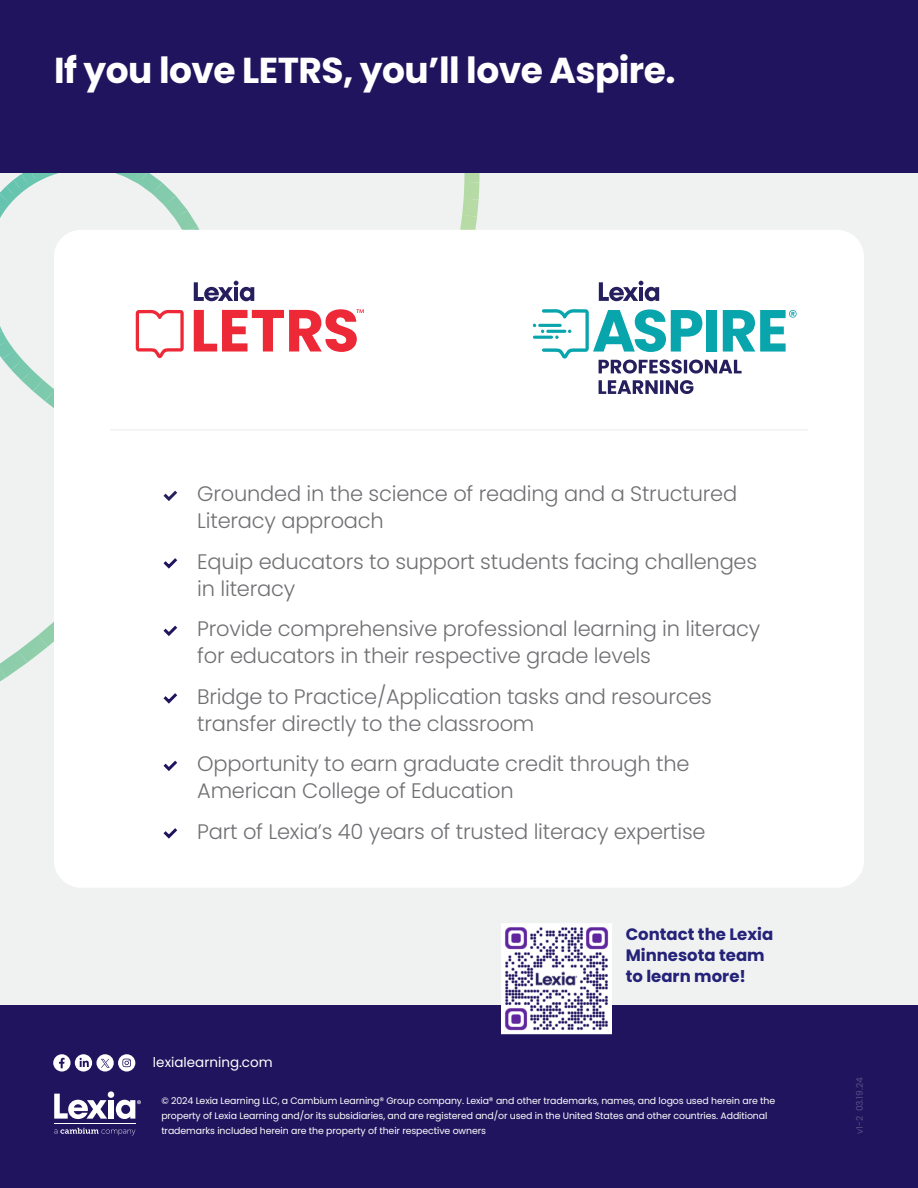
<style>
.page{position:relative;width:918px;height:1188px;background:#f0f1f1}
.page>*{position:absolute;margin:0;border:0;box-sizing:border-box;transform-origin:0 0}
.t1{font:700 36px "Poppins";letter-spacing:-.015em;color:#fff}
.t2{font:300 21px/27px "Poppins";letter-spacing:-.01em;color:#706f73}
.t3{font:700 16.5px/21px "Poppins";color:#242279}
.t4{font:13.5px "Poppins";color:#fff}
.t5{font:9.3px/15px "Poppins";letter-spacing:-.01em;color:#fff}
.t6{font:9px "Poppins";color:#584f86}
</style>
<div class="page">
<img style="left:462px;top:173px;width:17px;height:43px">
<img style="left:460px;top:215px;width:17px;height:15px">
<img style="left:45px;top:401px;width:9px;height:7px">
<img style="left:33px;top:380px;width:21px;height:21px">
<img style="left:22px;top:370px;width:21px;height:21px">
<img style="left:11px;top:360px;width:21px;height:21px">
<img style="left:2px;top:350px;width:20px;height:20px">
<img style="left:0;top:341px;width:14px;height:18px">
<img style="left:0;top:334px;width:8px;height:14px">
<svg style="left:0;top:326px;width:4px;height:14px"></svg>
<img style="left:0;top:210px;width:5px;height:8px">
<img style="left:0;top:204px;width:10px;height:6px">
<img style="left:0;top:186px;width:16px;height:18px">
<img style="left:6px;top:180px;width:16px;height:17px">
<img style="left:14px;top:174px;width:15px;height:18px">
<img style="left:21px;top:173px;width:16px;height:14px">
<img style="left:30px;top:173px;width:14px;height:9px">
<img style="left:38px;top:173px;width:14px;height:5px">
<img style="left:47px;top:173px;width:12px;height:2px">
<img style="left:115px;top:173px;width:9px;height:4px">
<img style="left:124px;top:173px;width:15px;height:11px">
<img style="left:139px;top:173px;width:24px;height:21px">
<img style="left:152px;top:183px;width:24px;height:22px">
<img style="left:164px;top:196px;width:23px;height:23px">
<img style="left:175px;top:210px;width:23px;height:20px">
<img style="left:184px;top:226px;width:15px;height:4px">
<img style="left:38px;top:622px;width:16px;height:25px">
<img style="left:19px;top:635px;width:29px;height:28px">
<img style="left:0;top:650px;width:27px;height:28px">
<img style="left:0;top:665px;width:6px;height:17px">
<div style="left:54px;top:230px;width:810px;height:658px;background:#fff;border-radius:27px"></div>
<div style="left:0;top:1005px;width:918px;height:183px;background:#21145e"></div>
<hr style="left:110px;top:429px;width:698px;height:1px;background:#f0f1f1">
<svg style="left:54px;top:1094px;width:53px;height:25px"></svg>
<div style="left:108px;top:1100px;width:6px;height:19px;background:#fff"></div>
<div style="left:108px;top:1091px;width:6px;height:7px;background:#fff;border-radius:50%"></div>
<svg style="left:54px;top:1128px;width:81px;height:7px"></svg>
<hr style="left:54px;top:1124px;width:81px;height:1px;background:#fff">
<svg style="left:116px;top:1100px;width:25px;height:19px"></svg>
<div style="left:0;top:0;width:918px;height:173px;background:#21145e"></div>
<svg style="left:599px;top:281px;width:60px;height:20px"></svg>
<svg style="left:599px;top:380px;width:94px;height:14px"></svg>
<svg style="left:533px;top:309px;width:264px;height:65px"></svg>
<svg style="left:194px;top:281px;width:60px;height:20px"></svg>
<svg style="left:136px;top:310px;width:48px;height:48px"></svg>
<svg style="left:194px;top:309px;width:170px;height:43px"></svg>
<svg style="left:163px;top:490px;width:15px;height:11px"></svg>
<svg style="left:163px;top:558px;width:15px;height:11px"></svg>
<svg style="left:163px;top:625px;width:15px;height:11px"></svg>
<svg style="left:163px;top:693px;width:15px;height:11px"></svg>
<svg style="left:163px;top:760px;width:15px;height:11px"></svg>
<svg style="left:163px;top:828px;width:15px;height:11px"></svg>
<img style="left:505px;top:927px;width:103px;height:103px">
<div style="left:501px;top:923px;width:111px;height:111px;border:3px solid #fff"></div>
<svg style="left:53px;top:1054px;width:82px;height:18px"></svg>
<h1 class="t1" style="left:54px;top:54px;width:623px">If you love LETRS, you’ll love Aspire.</h1>
<p class="t2" style="left:197px;top:481px;width:541px">Grounded in the science of reading and a Structured<br>Literacy approach</p>
<p class="t2" style="left:197px;top:548px;width:561px">Equip educators to support students facing challenges in literacy</p>
<p class="t2" style="left:197px;top:616px;width:564px">Provide comprehensive professional learning in literacy for educators in their respective grade levels</p>
<p class="t2" style="left:197px;top:683px;width:516px">Bridge to Practice/Application tasks and resources transfer directly to the classroom</p>
<p class="t2" style="left:197px;top:751px;width:494px">Opportunity to earn graduate credit through the<br>American College of Education</p>
<p class="t2" style="left:197px;top:818px;width:510px">Part of Lexia’s 40 years of trusted literacy expertise</p>
<p class="t4" style="left:153px;top:1054px;width:121px">lexialearning.com</p>
<p class="t3" style="left:626px;top:925px;width:149px">Contact the Lexia<br>Minnesota team to learn more!</p>
<p class="t5" style="left:161px;top:1093px;width:615px">© 2024 Lexia Learning LLC, a Cambium Learning® Group company. Lexia® and other trademarks, names, and logos used herein are the property of Lexia Learning and/or its subsidiaries, and are registered and/or used in the United States and other countries. Additional trademarks included herein are the property of their respective owners</p>
<p class="t6" style="left:854px;top:1134px;width:58px;rotate:-90deg">v1-2 03.19.24</p>
</div>
